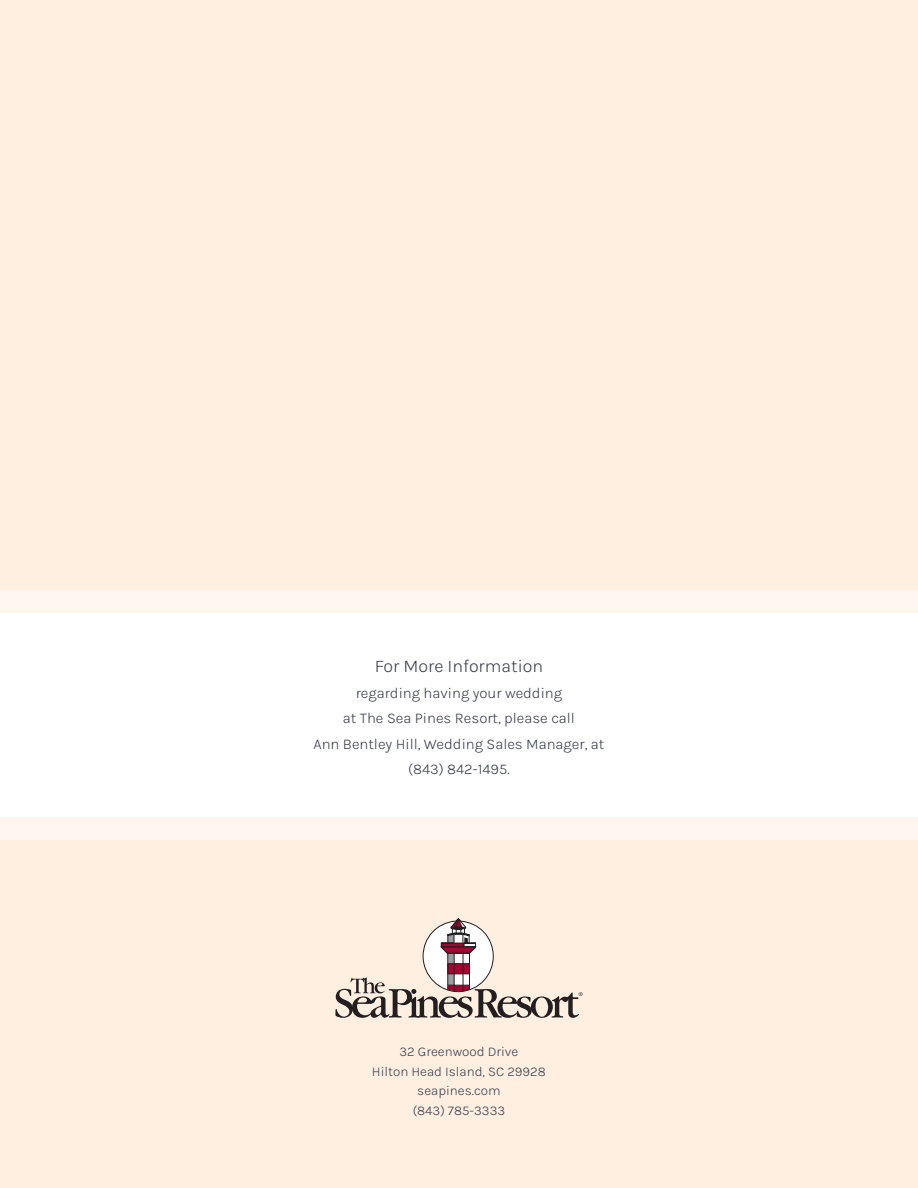
<style>
.page{position:relative;width:918px;height:1188px;background:#feefe0}
.page>*{position:absolute;margin:0;border:0;box-sizing:border-box;transform-origin:0 0}
.t1{font:300 18px "Karla";color:#3a3d4b}
.Body_Copy{font:300 15px/25.5px "Karla";color:#3a3d4b;text-align:center}
.Body_Copy-2{font:300 13.5px/19.5px "Karla";color:#3a3d4b;text-align:center}
</style>
<div class="page">
<div style="left:0;top:613px;width:918px;height:204px;background:#fff"></div>
<svg style="left:335px;top:918px;width:248px;height:100px"></svg>
<div style="left:0;top:817px;width:918px;height:22px;background:#fef7ef"></div>
<div style="left:0;top:590px;width:918px;height:23px;background:#fef7ef"></div>
<p class="t1" style="left:375px;top:655px;width:170px">For More Information</p>
<p class="Body_Copy" style="left:356px;top:680px;width:208px">regarding having your wedding</p>
<p class="Body_Copy" style="left:313px;top:705px;width:293px">at The Sea Pines Resort, please call<br>Ann Bentley Hill, Wedding Sales Manager, at</p>
<p class="Body_Copy" style="left:408px;top:756px;width:103px">(843) 842-1495.</p>
<p class="Body_Copy-2" style="left:372px;top:1042px;width:176px">32 Greenwood Drive<br>Hilton Head Island, SC 29928</p>
<p class="Body_Copy-2" style="left:417px;top:1081px;width:85px">seapines.com</p>
<p class="Body_Copy-2" style="left:413px;top:1100px;width:94px">(843) 785-3333</p>
</div>
